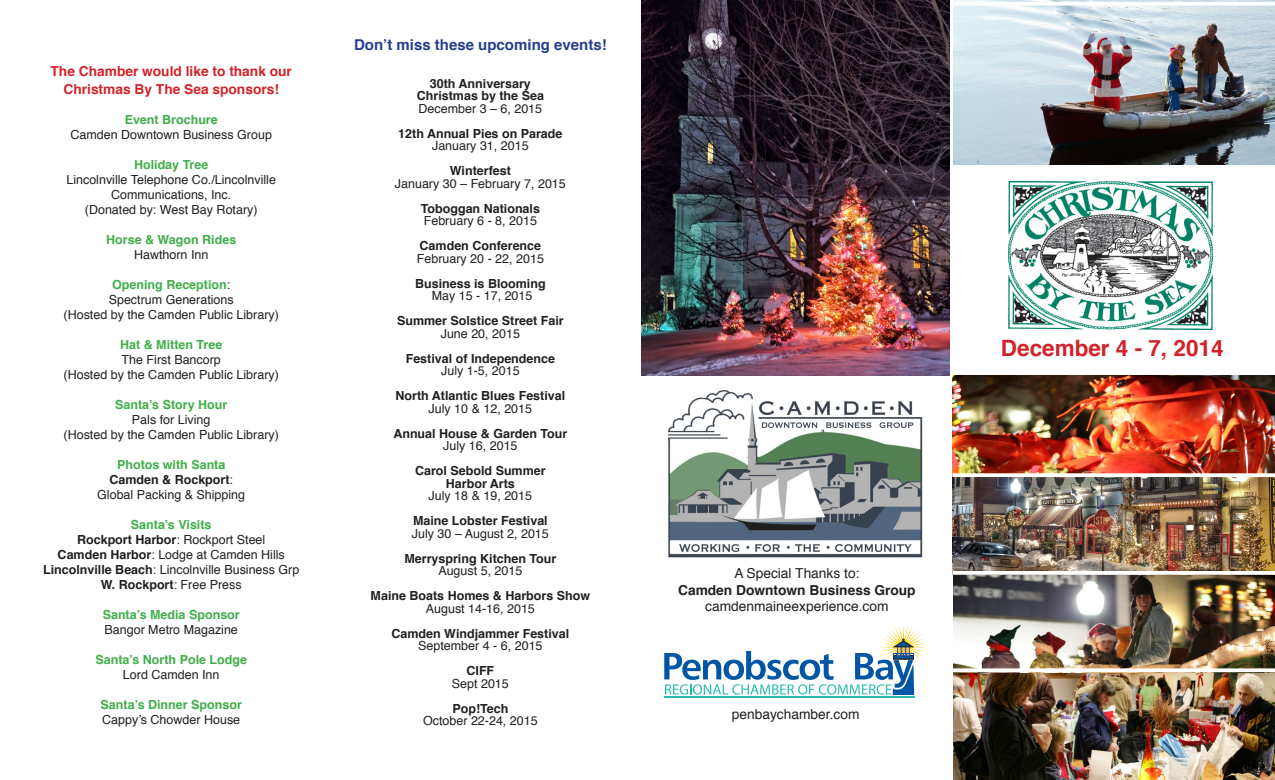
<style>
.page{position:relative;width:1275px;height:780px;background:#fff}
.page>*{position:absolute;margin:0;border:0;box-sizing:border-box;transform-origin:0 0}
.t1{font:700 22.5px "Helvetica";color:#d1232a}
.t2{font:700 15px "Helvetica";color:#253f8e}
.t3{font:13.75px "Helvetica";color:#231f20}
.t4{font:700 13.75px/18px "Helvetica";color:#d1232a;text-align:center}
.t5{font:700 13.75px "Helvetica";color:#231f20}
.t6{font:12.5px/15px "Helvetica";color:#231f20;text-align:center}
.t7{font:700 12.5px/12.5px "Helvetica";color:#231f20;text-align:center}
.t8{font:700 12.5px "Helvetica";color:#40ae49}
.s1{font-weight:700;color:#40ae49}
.s2{font-weight:700}
</style>
<div class="page">
<img style="left:641px;top:0;width:308px;height:376px">
<img style="left:668px;top:389px;width:255px;height:169px">
<img style="left:952px;top:376px;width:323px;height:404px">
<img style="left:953px;top:0;width:322px;height:164px">
<img style="left:1009px;top:182px;width:204px;height:147px">
<svg style="left:953px;top:2px;width:322px;height:4px"></svg>
<svg style="left:952px;top:473px;width:323px;height:4px"></svg>
<svg style="left:952px;top:571px;width:323px;height:4px"></svg>
<svg style="left:952px;top:668px;width:323px;height:4px"></svg>
<hr style="left:664px;top:696px;width:251px;height:2px;background:#2abdb1">
<svg style="left:664px;top:625px;width:262px;height:70px"></svg>
<p class="t4" style="left:51px;top:63px;width:243px">The Chamber would like to thank our<br>Christmas By The Sea sponsors!</p>
<p class="t8" style="left:125px;top:114px;width:95px">Event Brochure</p>
<p class="t6" style="left:71px;top:128px;width:203px">Camden Downtown Business Group</p>
<p class="t8" style="left:134px;top:159px;width:76px">Holiday Tree</p>
<p class="t6" style="left:66px;top:173px;width:211px">Lincolnville Telephone Co./Lincolnville<br>Communications, Inc.<br>(Donated by: West Bay Rotary)</p>
<p class="t8" style="left:106px;top:234px;width:132px">Horse &amp; Wagon Rides</p>
<p class="t6" style="left:134px;top:248px;width:76px">Hawthorn Inn</p>
<p class="t6" style="left:64px;top:278px;width:217px"><span class="s1">Opening Reception</span>:<br>Spectrum Generations<br>(Hosted by the Camden Public Library)</p>
<p class="t8" style="left:120px;top:339px;width:104px">Hat &amp; Mitten Tree</p>
<p class="t6" style="left:64px;top:353px;width:217px">The First Bancorp<br>(Hosted by the Camden Public Library)</p>
<p class="t8" style="left:115px;top:399px;width:114px">Santa’s Story Hour</p>
<p class="t6" style="left:64px;top:413px;width:217px">Pals for Living<br>(Hosted by the Camden Public Library)</p>
<p class="t6" style="left:97px;top:458px;width:149px"><span class="s1">Photos with Santa<br></span><span class="s2">Camden &amp; Rockport</span>:<br>Global Packing &amp; Shipping</p>
<p class="t6" style="left:43px;top:518px;width:258px"><span class="s1">Santa’s Visits<br></span><span class="s2">Rockport Harbor</span>: Rockport Steel<br><span class="s2">Camden Harbor</span>: Lodge at Camden Hills<br><span class="s2">Lincolnville Beach</span>: Lincolnville Business Grp<br><span class="s2">W. Rockport</span>: Free Press</p>
<p class="t8" style="left:103px;top:609px;width:139px">Santa’s Media Sponsor</p>
<p class="t6" style="left:105px;top:623px;width:135px">Bangor Metro Magazine</p>
<p class="t8" style="left:95px;top:654px;width:153px">Santa’s North Pole Lodge</p>
<p class="t6" style="left:123px;top:668px;width:98px">Lord Camden Inn</p>
<p class="t8" style="left:101px;top:699px;width:143px">Santa’s Dinner Sponsor</p>
<p class="t6" style="left:102px;top:713px;width:140px">Cappy’s Chowder House</p>
<p class="t2" style="left:354px;top:39px;width:254px">Don’t miss these upcoming events!</p>
<p class="t7" style="left:417px;top:78px;width:129px">30th Anniversary<br>Christmas by the Sea</p>
<p class="t6" style="left:419px;top:102px;width:125px">December 3 – 6, 2015</p>
<p class="t7" style="left:398px;top:128px;width:166px">12th Annual Pies on Parade</p>
<p class="t6" style="left:432px;top:139px;width:98px">January 31, 2015</p>
<p class="t7" style="left:450px;top:165px;width:63px">Winterfest</p>
<p class="t6" style="left:395px;top:177px;width:172px">January 30 – February 7, 2015</p>
<p class="t7" style="left:421px;top:203px;width:121px">Toboggan Nationals</p>
<p class="t6" style="left:424px;top:214px;width:115px">February 6 - 8, 2015</p>
<p class="t7" style="left:420px;top:240px;width:123px">Camden Conference</p>
<p class="t6" style="left:417px;top:252px;width:129px">February 20 - 22, 2015</p>
<p class="t7" style="left:415px;top:278px;width:132px">Business is Blooming</p>
<p class="t6" style="left:432px;top:289px;width:102px">May 15 - 17, 2015</p>
<p class="t7" style="left:397px;top:315px;width:168px">Summer Solstice Street Fair</p>
<p class="t6" style="left:441px;top:327px;width:81px">June 20, 2015</p>
<p class="t7" style="left:406px;top:353px;width:151px">Festival of Independence</p>
<p class="t6" style="left:441px;top:364px;width:80px">July 1-5, 2015</p>
<p class="t7" style="left:396px;top:390px;width:171px">North Atlantic Blues Festival</p>
<p class="t6" style="left:429px;top:402px;width:105px">July 10 &amp; 12, 2015</p>
<p class="t7" style="left:393px;top:428px;width:176px">Annual House &amp; Garden Tour</p>
<p class="t6" style="left:443px;top:439px;width:76px">July 16, 2015</p>
<p class="t7" style="left:415px;top:465px;width:132px">Carol Sebold Summer<br>Harbor Arts</p>
<p class="t6" style="left:429px;top:489px;width:105px">July 18 &amp; 19, 2015</p>
<p class="t7" style="left:413px;top:515px;width:136px">Maine Lobster Festival</p>
<p class="t6" style="left:412px;top:527px;width:138px">July 30 – August 2, 2015</p>
<p class="t7" style="left:404px;top:553px;width:153px">Merryspring Kitchen Tour</p>
<p class="t6" style="left:438px;top:564px;width:86px">August 5, 2015</p>
<p class="t7" style="left:371px;top:590px;width:221px">Maine Boats Homes &amp; Harbors Show</p>
<p class="t6" style="left:426px;top:602px;width:111px">August 14-16, 2015</p>
<p class="t7" style="left:392px;top:628px;width:179px">Camden Windjammer Festival</p>
<p class="t6" style="left:418px;top:639px;width:126px">September 4 - 6, 2015</p>
<p class="t7" style="left:467px;top:665px;width:29px">CIFF</p>
<p class="t6" style="left:452px;top:677px;width:58px">Sept 2015</p>
<p class="t7" style="left:452px;top:703px;width:58px">Pop!Tech</p>
<p class="t6" style="left:423px;top:714px;width:116px">October 22-24, 2015</p>
<p class="t3" style="left:734px;top:567px;width:127px">A Special Thanks to:</p>
<p class="t5" style="left:678px;top:584px;width:239px">Camden Downtown Business Group</p>
<p class="t3" style="left:705px;top:600px;width:185px">camdenmaineexperience.com</p>
<p class="t3" style="left:732px;top:709px;width:129px">penbaychamber.com</p>
<h1 class="t1" style="left:1001px;top:338px;width:224px">December 4 - 7, 2014</h1>
</div>
